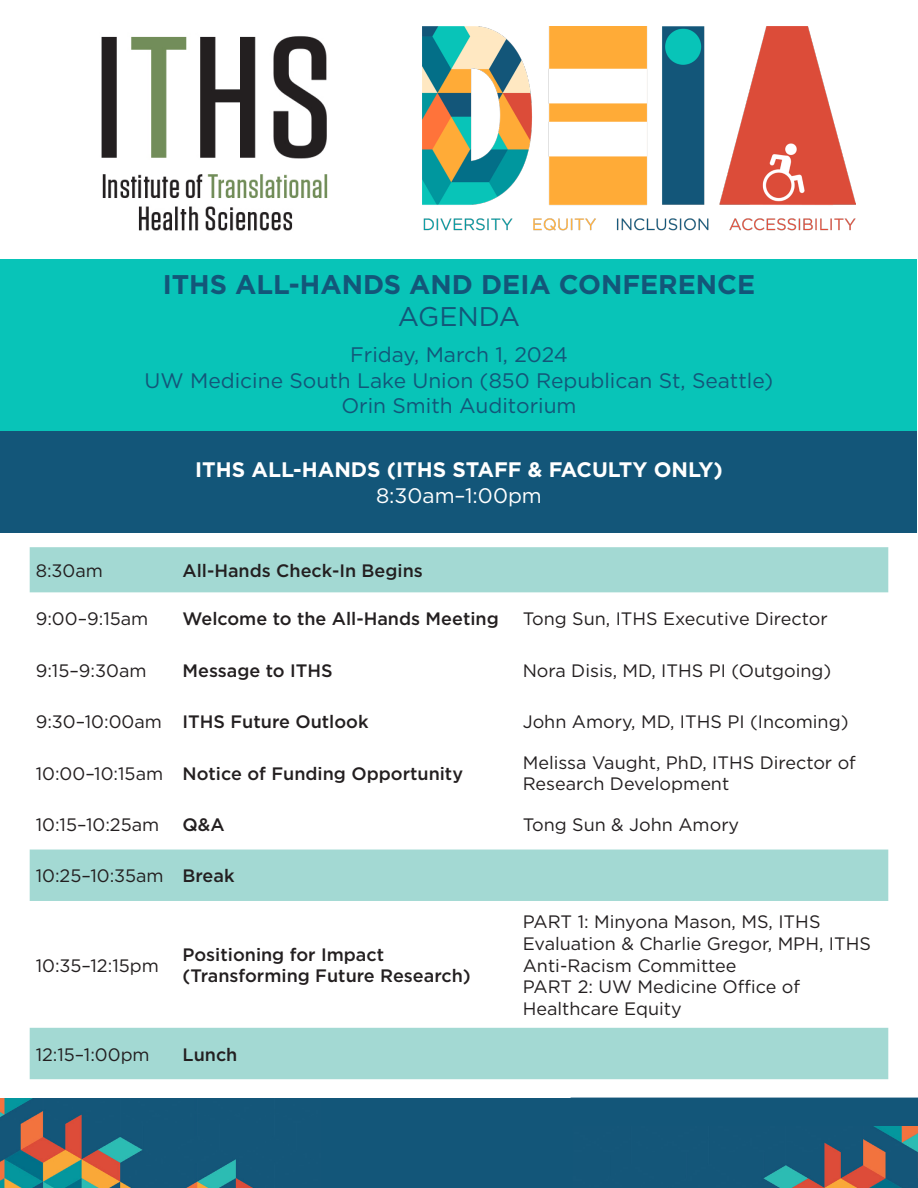
<style>
.page{position:relative;width:918px;height:1188px;background:#fff}
.page>*{position:absolute;margin:0;border:0;box-sizing:border-box;transform-origin:0 0}
.t1{font:700 27px "Gotham";color:#135679}
.t2{font:27px "Gotham";color:#135679}
.t3{font:21px "Gotham";color:#135679}
.t4{font:700 21px "Gotham";color:#fff}
.t5{font:21px "Gotham";color:#fff}
.t6{font:18px/21.6px "Gotham";color:#231f20}
.t7{font:500 18px/21.6px "Gotham";color:#231f20}
</style>
<div class="page">
<svg style="left:30px;top:547px;width:858px;height:532px"></svg>
<div style="left:1px;top:430px;width:916px;height:103px;background:#135679"></div>
<div style="left:1px;top:259px;width:916px;height:171px;background:#08c4b8"></div>
<div style="left:0;top:1098px;width:917px;height:90px;background:#135679"></div>
<svg style="left:763px;top:1098px;width:155px;height:90px"></svg>
<img style="left:422px;top:26px;width:434px;height:205px">
<img style="left:101px;top:36px;width:227px;height:195px">
<img style="left:1px;top:1098px;width:252px;height:90px">
<p class="t1" style="left:163px;top:266px;width:594px">ITHS ALL-HANDS AND DEIA CONFERENCE</p>
<p class="t2" style="left:398px;top:299px;width:124px">AGENDA</p>
<p class="t3" style="left:350px;top:342px;width:219px">Friday, March 1, 2024</p>
<p class="t3" style="left:145px;top:367px;width:630px">UW Medicine South Lake Union (850 Republican St, Seattle)</p>
<p class="t3" style="left:341px;top:392px;width:237px">Orin Smith Auditorium</p>
<p class="t4" style="left:195px;top:456px;width:529px">ITHS ALL-HANDS (ITHS STAFF &amp; FACULTY ONLY)</p>
<p class="t5" style="left:376px;top:482px;width:167px">8:30am–1:00pm</p>
<p class="t6" style="left:36px;top:559px;width:69px">8:30am</p>
<p class="t7" style="left:183px;top:560px;width:242px">All-Hands Check-In Begins</p>
<p class="t6" style="left:36px;top:608px;width:114px">9:00–9:15am</p>
<p class="t7" style="left:183px;top:608px;width:318px">Welcome to the All-Hands Meeting</p>
<p class="t6" style="left:523px;top:608px;width:306px">Tong Sun, ITHS Executive Director</p>
<p class="t6" style="left:36px;top:659px;width:112px">9:15–9:30am</p>
<p class="t7" style="left:183px;top:659px;width:152px">Message to ITHS</p>
<p class="t6" style="left:523px;top:659px;width:310px">Nora Disis, MD, ITHS PI (Outgoing)</p>
<p class="t6" style="left:36px;top:711px;width:128px">9:30–10:00am</p>
<p class="t7" style="left:183px;top:711px;width:188px">ITHS Future Outlook</p>
<p class="t6" style="left:523px;top:711px;width:327px">John Amory, MD, ITHS PI (Incoming)</p>
<p class="t6" style="left:36px;top:762px;width:129px">10:00–10:15am</p>
<p class="t7" style="left:183px;top:762px;width:282px">Notice of Funding Opportunity</p>
<p class="t6" style="left:523px;top:751px;width:335px">Melissa Vaught, PhD, ITHS Director of<br>Research Development</p>
<p class="t6" style="left:36px;top:813px;width:125px">10:15–10:25am</p>
<p class="t7" style="left:183px;top:814px;width:44px">Q&amp;A</p>
<p class="t6" style="left:523px;top:813px;width:218px">Tong Sun &amp; John Amory</p>
<p class="t6" style="left:36px;top:865px;width:130px">10:25–10:35am</p>
<p class="t7" style="left:183px;top:865px;width:54px">Break</p>
<p class="t6" style="left:36px;top:954px;width:125px">10:35–12:15pm</p>
<p class="t7" style="left:183px;top:943px;width:290px">Positioning for Impact (Transforming Future Research)</p>
<p class="t6" style="left:36px;top:1043px;width:116px">12:15–1:00pm</p>
<p class="t7" style="left:183px;top:1043px;width:56px">Lunch</p>
<p class="t6" style="left:523px;top:911px;width:350px">PART 1: Minyona Mason, MS, ITHS<br>Evaluation &amp; Charlie Gregor, MPH, ITHS<br>Anti-Racism Committee</p>
<p class="t6" style="left:523px;top:976px;width:279px">PART 2: UW Medicine Office of<br>Healthcare Equity</p>
</div>
